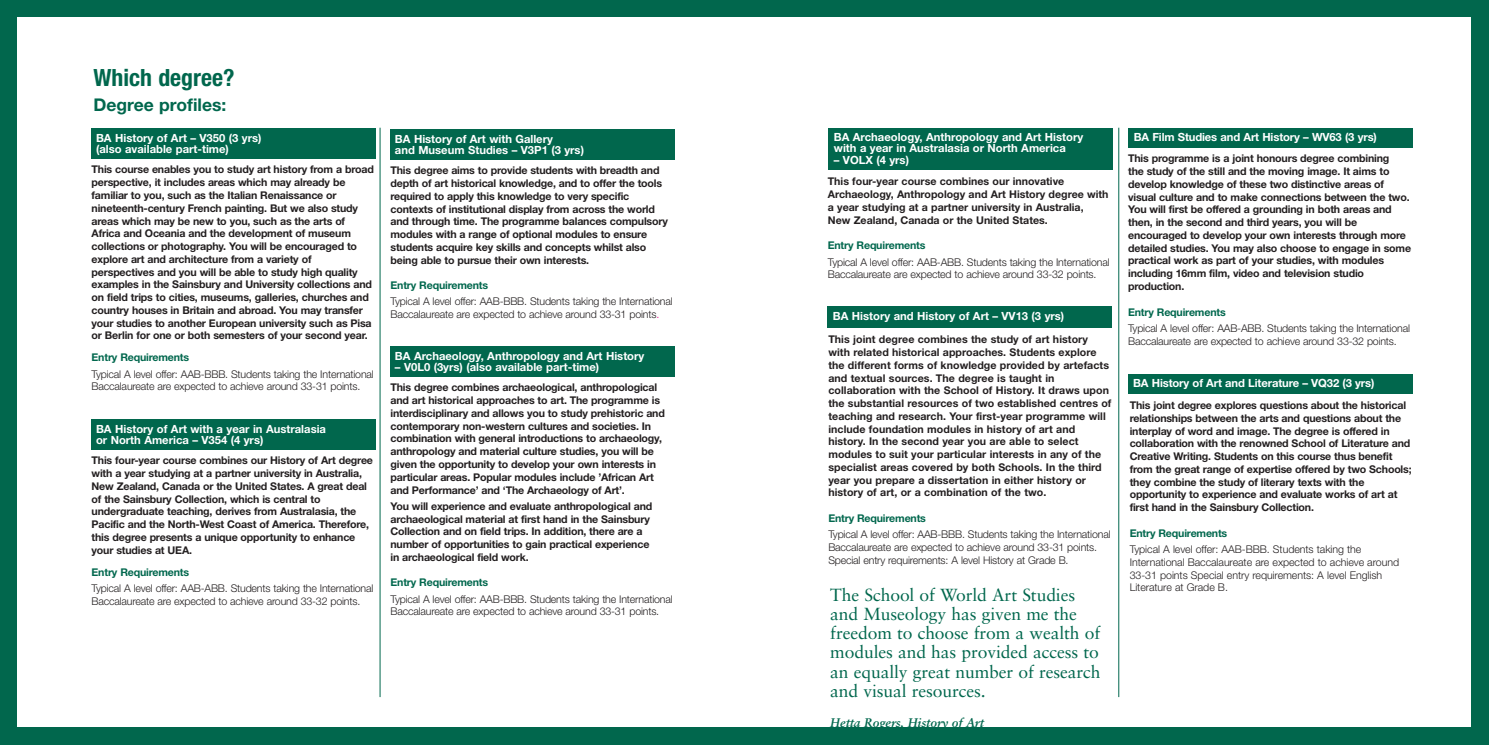
<style>
.page{position:relative;width:1489px;height:745px;background:#fff}
.page>*{position:absolute;margin:0;border:0;box-sizing:border-box;transform-origin:0 0}
.t1{font:700 condensed 23.75px "Helvetica Neue";color:#01674d}
.t2{font:17.5px/19.1px "Sabon";letter-spacing:-.005em;color:#01674d}
.t3{font:700 17.5px "Helvetica Neue";color:#01674d}
.t4{font:italic 700 12.5px "Sabon";letter-spacing:-.005em;color:#01674d}
.t5{font:700 11.25px/11.2px "Helvetica Neue";color:#fff}
.t6{font:700 10.62px/12.8px "Helvetica Neue";letter-spacing:-.015em;color:#231f20}
.t7{font:300 10.62px/12.8px "Helvetica Neue";letter-spacing:-.015em;color:#231f20}
.t8{font:700 10.62px/12.8px "Helvetica Neue";letter-spacing:.005em;color:#231f20}
.t9{font:700 10.62px "Helvetica Neue";letter-spacing:-.015em;color:#01674d}
.s1{color:#ed028c}
</style>
<div class="page">
<div style="left:0;top:0;width:1488px;height:744px;background:#01674d"></div>
<div style="left:18px;top:18px;width:1452px;height:708px;background:#fff"></div>
<div style="left:91px;top:128px;width:284px;height:31px;background:#01674d"></div>
<div style="left:390px;top:346px;width:284px;height:31px;background:#01674d"></div>
<div style="left:390px;top:129px;width:284px;height:31px;background:#01674d"></div>
<div style="left:91px;top:419px;width:284px;height:31px;background:#01674d"></div>
<hr style="left:380px;top:128px;width:1px;height:568px;background:#01674d">
<div style="left:828px;top:128px;width:284px;height:41px;background:#01674d"></div>
<div style="left:1128px;top:128px;width:284px;height:20px;background:#01674d"></div>
<div style="left:827px;top:306px;width:284px;height:22px;background:#01674d"></div>
<hr style="left:1118px;top:128px;width:1px;height:568px;background:#01674d">
<div style="left:1127px;top:373px;width:284px;height:20px;background:#01674d"></div>
<h1 class="t1" style="left:94px;top:69px;width:142px">Which degree?</h1>
<h2 class="t3" style="left:94px;top:98px;width:134px">Degree profiles:</h2>
<p class="t5" style="left:96px;top:133px;width:167px">BA History of Art – V350 (3 yrs) (also available part-time)</p>
<p class="t6" style="left:92px;top:164px;width:284px">This course enables you to study art history from a broad perspective, it includes areas which may already be familiar to you, such as the Italian Renaissance or nineteenth-century French painting. But we also study areas which may be new to you, such as the arts of Africa and Oceania and the development of museum collections or photography. You will be encouraged to explore art and architecture from a variety of perspectives and you will be able to study high quality examples in the Sainsbury and University collections and on field trips to cities, museums, galleries, churches and country houses in Britain and abroad. You may transfer your studies to another European university such as Pisa or Berlin for one or both semesters of your second year.</p>
<p class="t9" style="left:92px;top:353px;width:99px">Entry Requirements</p>
<p class="t7" style="left:92px;top:368px;width:284px">Typical A level offer: AAB-BBB. Students taking the International<br>Baccalaureate are expected to achieve around 33-31 points.</p>
<p class="t5" style="left:96px;top:424px;width:231px">BA History of Art with a year in Australasia or North America – V354 (4 yrs)</p>
<p class="t6" style="left:92px;top:455px;width:283px">This four-year course combines our History of Art degree with a year studying at a partner university in Australia, New Zealand, Canada or the United States. A great deal of the Sainsbury Collection, which is central to undergraduate teaching, derives from Australasia, the Pacific and the North-West Coast of America. Therefore, this degree presents a unique opportunity to enhance your studies at UEA.</p>
<p class="t9" style="left:92px;top:567px;width:99px">Entry Requirements</p>
<p class="t7" style="left:92px;top:582px;width:283px">Typical A level offer: AAB-ABB. Students taking the International<br>Baccalaureate are expected to achieve around 33-32 points.</p>
<p class="t5" style="left:395px;top:134px;width:190px">BA History of Art with Gallery<br>and Museum Studies – V3P1 (3 yrs)</p>
<p class="t6" style="left:390px;top:165px;width:279px">This degree aims to provide students with breadth and depth of art historical knowledge, and to offer the tools required to apply this knowledge to very specific contexts of institutional display from across the world and through time. The programme balances compulsory modules with a range of optional modules to ensure students acquire key skills and concepts whilst also being able to pursue their own interests.</p>
<p class="t9" style="left:390px;top:281px;width:99px">Entry Requirements</p>
<p class="t7" style="left:390px;top:296px;width:284px">Typical A level offer: AAB-BBB. Students taking the International<br>Baccalaureate are expected to achieve around 33-31 points<span class="s1">.</span></p>
<p class="t5" style="left:395px;top:351px;width:251px">BA Archaeology, Anthropology and Art History</p>
<p class="t5" style="left:395px;top:362px;width:206px">– V0L0 (3yrs) (also available part-time)</p>
<p class="t6" style="left:390px;top:382px;width:276px">This degree combines archaeological, anthropological and art historical approaches to art. The programme is interdisciplinary and allows you to study prehistoric and contemporary non-western cultures and societies. In combination with general introductions to archaeology, anthropology and material culture studies, you will be given the opportunity to develop your own interests in particular areas. Popular modules include ’African Art and Performance’ and ‘The Archaeology of Art’.</p>
<p class="t6" style="left:390px;top:500px;width:263px">You will experience and evaluate anthropological and archaeological material at first hand in the Sainsbury Collection and on field trips. In addition, there are a number of opportunities to gain practical experience in archaeological field work.</p>
<p class="t9" style="left:390px;top:578px;width:99px">Entry Requirements</p>
<p class="t7" style="left:390px;top:593px;width:284px">Typical A level offer: AAB-BBB. Students taking the International<br>Baccalaureate are expected to achieve around 33-31 points.</p>
<p class="t5" style="left:1133px;top:132px;width:245px">BA Film Studies and Art History – WV63 (3 yrs)</p>
<p class="t5" style="left:833px;top:132px;width:251px">BA Archaeology, Anthropology and Art History with a year in Australasia or North America</p>
<p class="t5" style="left:833px;top:155px;width:77px">– VOLX (4 yrs)</p>
<p class="t6" style="left:1127px;top:153px;width:284px">This programme is a joint honours degree combining<br>the study of the still and the moving image. It aims to develop knowledge of these two distinctive areas of visual culture and to make connections between the two.<br>You will first be offered a grounding in both areas and then, in the second and third years, you will be encouraged to develop your own interests through more detailed studies. You may also choose to engage in some practical work as part of your studies, with modules including 16mm film, video and television studio production.</p>
<p class="t9" style="left:1127px;top:308px;width:99px">Entry Requirements</p>
<p class="t7" style="left:1127px;top:322px;width:283px">Typical A level offer: AAB-ABB. Students taking the International<br>Baccalaureate are expected to achieve around 33-32 points.</p>
<p class="t6" style="left:827px;top:176px;width:282px">This four-year course combines our innovative Archaeology, Anthropology and Art History degree with a year studying at a partner university in Australia, New Zealand, Canada or the United States.</p>
<p class="t9" style="left:827px;top:241px;width:99px">Entry Requirements</p>
<p class="t7" style="left:827px;top:256px;width:283px">Typical A level offer: AAB-ABB. Students taking the International<br>Baccalaureate are expected to achieve around 33-32 points.</p>
<p class="t5" style="left:832px;top:311px;width:233px">BA History and History of Art – VV13 (3 yrs)</p>
<p class="t8" style="left:828px;top:334px;width:284px">This joint degree combines the study of art history with related historical approaches. Students explore the different forms of knowledge provided by artefacts and textual sources. The degree is taught in collaboration with the School of History. It draws upon the substantial resources of two established centres of teaching and research. Your first-year programme will include foundation modules in history of art and history. In the second year you are able to select modules to suit your particular interests in any of the specialist areas covered by both Schools. In the third year you prepare a dissertation in either history or history of art, or a combination of the two.</p>
<p class="t9" style="left:828px;top:514px;width:99px">Entry Requirements</p>
<p class="t7" style="left:828px;top:528px;width:284px">Typical A level offer: AAB-BBB. Students taking the International<br>Baccalaureate are expected to achieve around 33-31 points.<br>Special entry requirements: A level History at Grade B.</p>
<p class="t5" style="left:1132px;top:378px;width:243px">BA History of Art and Literature – VQ32 (3 yrs)</p>
<p class="t6" style="left:1129px;top:399px;width:283px">This joint degree explores questions about the historical relationships between the arts and questions about the interplay of word and image. The degree is offered in collaboration with the renowned School of Literature and Creative Writing. Students on this course thus benefit from the great range of expertise offered by two Schools; they combine the study of literary texts with the opportunity to experience and evaluate works of art at first hand in the Sainsbury Collection.</p>
<p class="t9" style="left:1129px;top:528px;width:99px">Entry Requirements</p>
<p class="t7" style="left:1129px;top:543px;width:271px">Typical A level offer: AAB-BBB. Students taking the International Baccalaureate are expected to achieve around 33-31 points Special entry requirements: A level English Literature at Grade B.</p>
<h2 class="t2" style="left:830px;top:586px;width:272px">The School of World Art Studies and Museology has given me the freedom to choose from a wealth of modules and has provided access to an equally great number of research and visual resources.</h2>
<p class="t4" style="left:830px;top:716px;width:155px">Hetta Rogers, History of Art</p>
</div>
